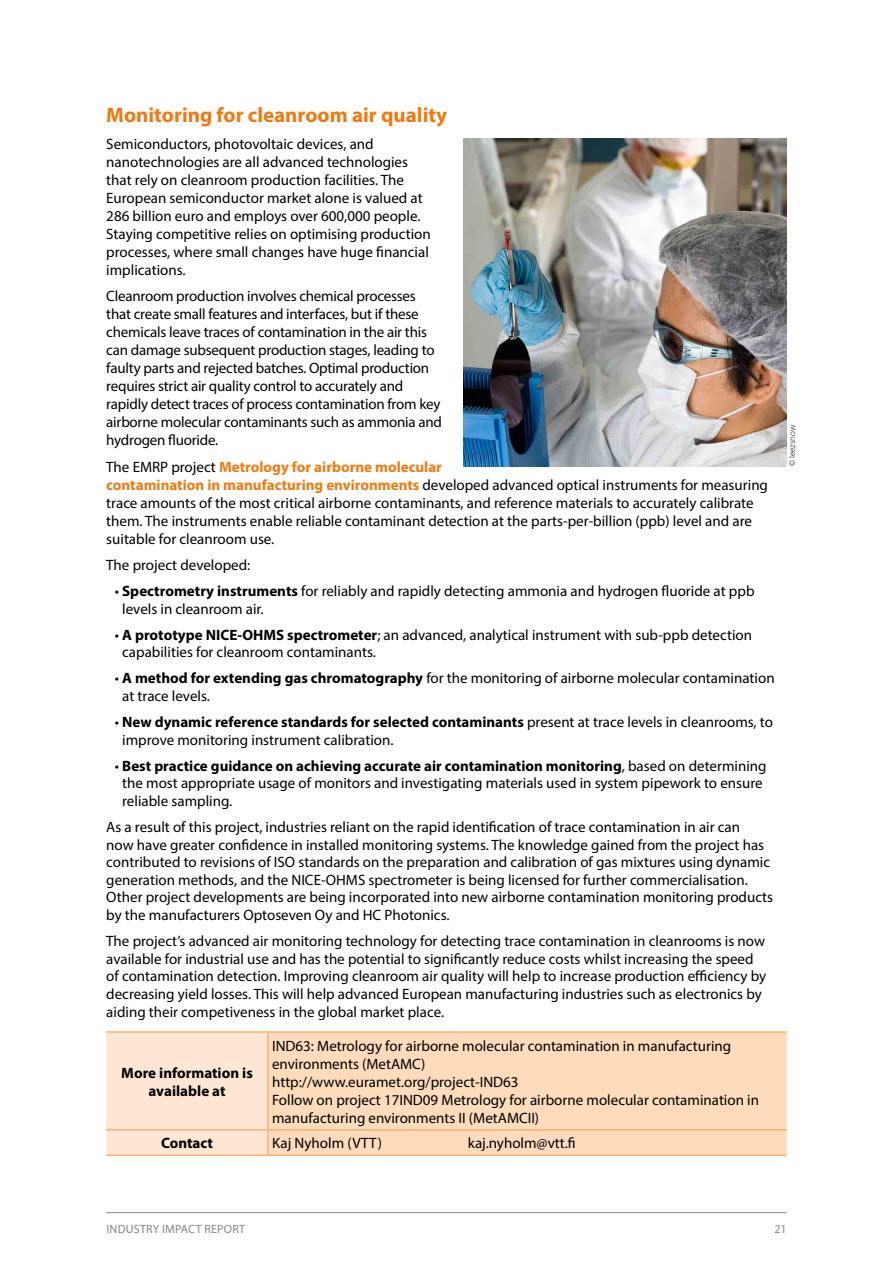
<style>
.page{position:relative;width:893px;height:1263px;background:#fff}
.page>*{position:absolute;margin:0;border:0;box-sizing:border-box;transform-origin:0 0}
.t1{font:700 21px "Myriad Pro";color:#ef7b10}
.t2{font:15px/18px "Myriad Pro";color:#000}
.t3{font:700 15px/18px "Myriad Pro";color:#000;text-align:center}
.t4{font:12px "Myriad Pro";letter-spacing:.02em;color:#878787}
.t5{font:300 9px "Myriad Pro";color:#000}
.s1{font-weight:700;color:#ef7b10}
.s2{font-weight:700}
</style>
<div class="page">
<hr style="left:106px;top:1212px;width:681px;height:1px;background:#878787">
<div style="left:106px;top:1033px;width:161px;height:121px;background:#fee7d2"></div>
<div style="left:269px;top:1033px;width:518px;height:121px;background:#fddbbb"></div>
<hr style="left:106px;top:1031px;width:162px;height:2px;background:#f8b375">
<hr style="left:267px;top:1033px;width:2px;height:96px;background:#f8b375">
<hr style="left:268px;top:1031px;width:195px;height:2px;background:#f8b375">
<hr style="left:463px;top:1031px;width:324px;height:2px;background:#f8b375">
<hr style="left:106px;top:1129px;width:162px;height:1px;background:#f8b375">
<hr style="left:106px;top:1154px;width:162px;height:2px;background:#f8b375">
<hr style="left:267px;top:1130px;width:2px;height:24px;background:#f8b375">
<hr style="left:268px;top:1129px;width:195px;height:1px;background:#f8b375">
<hr style="left:268px;top:1154px;width:195px;height:2px;background:#f8b375">
<hr style="left:463px;top:1129px;width:324px;height:1px;background:#f8b375">
<hr style="left:463px;top:1154px;width:324px;height:2px;background:#f8b375">
<img style="left:463px;top:138px;width:324px;height:328px">
<h1 class="t1" style="left:106px;top:101px;width:342px">Monitoring for cleanroom air quality</h1>
<p class="t2" style="left:106px;top:134px;width:326px">Semiconductors, photovoltaic devices, and nanotechnologies are all advanced technologies that rely on cleanroom production facilities. The European semiconductor market alone is valued at 286 billion euro and employs over 600,000 people.<br>Staying competitive relies on optimising production processes, where small changes have huge financial implications.</p>
<p class="t2" style="left:106px;top:287px;width:337px">Cleanroom production involves chemical processes that create small features and interfaces, but if these chemicals leave traces of contamination in the air this can damage subsequent production stages, leading to faulty parts and rejected batches. Optimal production requires strict air quality control to accurately and rapidly detect traces of process contamination from key airborne molecular contaminants such as ammonia and hydrogen fluoride.</p>
<p class="t2" style="left:106px;top:457px;width:663px">The EMRP project <span class="s1">Metrology for airborne molecular<br>contamination in manufacturing environments</span> developed advanced optical instruments for measuring trace amounts of the most critical airborne contaminants, and reference materials to accurately calibrate them. The instruments enable reliable contaminant detection at the parts-per-billion (ppb) level and are suitable for cleanroom use.</p>
<p class="t2" style="left:106px;top:556px;width:146px">The project developed:</p>
<p class="t2" style="left:122px;top:582px;width:634px;line-height:17.5px;text-indent:-7px">• <span class="s2">Spectrometry instruments</span> for reliably and rapidly detecting ammonia and hydrogen fluoride at ppb levels in cleanroom air.</p>
<p class="t2" style="left:122px;top:626px;width:631px;line-height:17.5px;text-indent:-7px">• <span class="s2">A prototype NICE-OHMS spectrometer</span>; an advanced, analytical instrument with sub-ppb detection capabilities for cleanroom contaminants.</p>
<p class="t2" style="left:122px;top:669px;width:654px;line-height:17.5px;text-indent:-7px">• <span class="s2">A method for extending gas chromatography</span> for the monitoring of airborne molecular contamination at trace levels.</p>
<p class="t2" style="left:122px;top:713px;width:652px;line-height:17.5px;text-indent:-7px">• <span class="s2">New dynamic reference standards for selected contaminants</span> present at trace levels in cleanrooms, to improve monitoring instrument calibration.</p>
<p class="t2" style="left:122px;top:756px;width:646px;text-indent:-7px">• <span class="s2">Best practice guidance on achieving accurate air contamination monitoring</span>, based on determining the most appropriate usage of monitors and investigating materials used in system pipework to ensure reliable sampling.</p>
<p class="t2" style="left:106px;top:818px;width:668px;line-height:17.5px">As a result of this project, industries reliant on the rapid identification of trace contamination in air can<br>now have greater confidence in installed monitoring systems. The knowledge gained from the project has contributed to revisions of ISO standards on the preparation and calibration of gas mixtures using dynamic generation methods, and the NICE-OHMS spectrometer is being licensed for further commercialisation.<br>Other project developments are being incorporated into new airborne contamination monitoring products by the manufacturers Optoseven Oy and HC Photonics.</p>
<p class="t2" style="left:106px;top:932px;width:661px">The project’s advanced air monitoring technology for detecting trace contamination in cleanrooms is now available for industrial use and has the potential to significantly reduce costs whilst increasing the speed of contamination detection. Improving cleanroom air quality will help to increase production efficiency by decreasing yield losses. This will help advanced European manufacturing industries such as electronics by aiding their competiveness in the global market place.</p>
<p class="t3" style="left:121px;top:1063px;width:133px">More information is available at</p>
<p class="t2" style="left:272px;top:1036px;width:488px">IND63: Metrology for airborne molecular contamination in manufacturing environments (MetAMC)<br>http://www.euramet.org/project-IND63<br>Follow on project 17IND09 Metrology for airborne molecular contamination in manufacturing environments II (MetAMCII)</p>
<p class="t3" style="left:161px;top:1134px;width:53px">Contact</p>
<p class="t2" style="left:272px;top:1134px;width:111px">Kaj Nyholm (VTT)</p>
<p class="t2" style="left:468px;top:1134px;width:110px">kaj.nyholm@vtt.fi</p>
<p class="t5" style="left:787px;top:466px;width:43px;rotate:-90deg">© leezsnow</p>
<p class="t4" style="left:106px;top:1222px;width:140px">INDUSTRY IMPACT REPORT</p>
<p class="t4" style="left:774px;top:1222px;width:14px">21</p>
</div>
